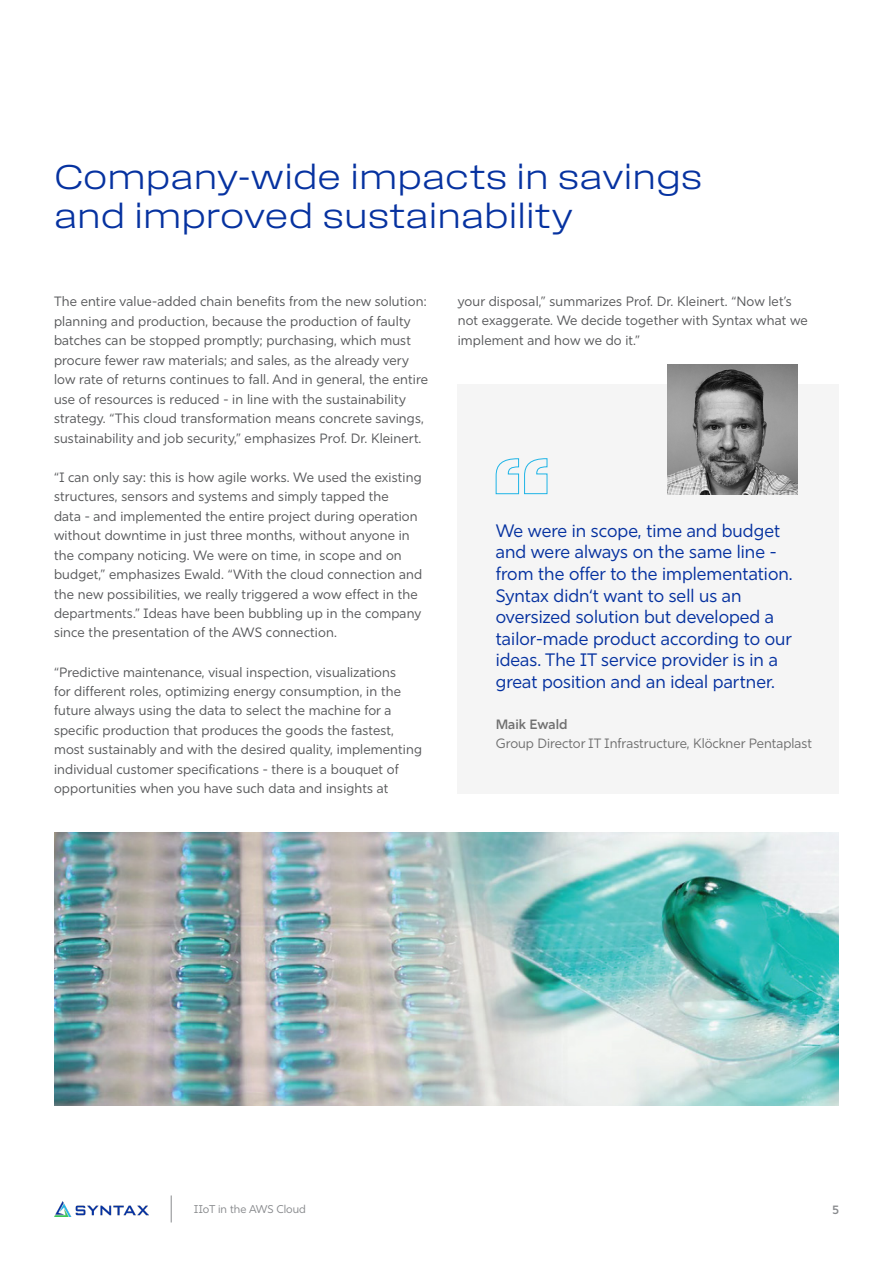
<style>
.page{position:relative;width:893px;height:1263px;background:#fff}
.page>*{position:absolute;margin:0;border:0;box-sizing:border-box;transform-origin:0 0}
.t1{font:36px/39px "Field Gothic No.71 Light Wide";color:#0632a0}
.t2{font:18px/21.6px "Rig Sans";color:#0632a0}
.t3{font:13.5px/19.5px "Rig Sans";letter-spacing:.01em;color:#58595b}
.t4{font:13.5px "Rig Sans";color:#707070}
.t5{font:600 13.5px "Rig Sans";color:#707070}
.t6{font:600 12px "Rig Sans";color:#888a8d}
.t7{font:11.25px "Rig Sans";color:#888a8d}
</style>
<div class="page">
<img style="left:54px;top:1201px;width:95px;height:15px">
<svg style="left:171px;top:1195px;width:1px;height:27px"></svg>
<div style="left:458px;top:384px;width:381px;height:410px;background:#f5f5f5"></div>
<svg style="left:495px;top:458px;width:53px;height:36px"></svg>
<img style="left:54px;top:832px;width:785px;height:274px">
<img style="left:668px;top:365px;width:129px;height:129px">
<h1 class="t1" style="left:54px;top:157px;width:650px">Company-wide impacts in savings and improved sustainability</h1>
<p class="t3" style="left:54px;top:292px;width:376px">The entire value-added chain benefits from the new solution: planning and production, because the production of faulty batches can be stopped promptly; purchasing, which must procure fewer raw materials; and sales, as the already very low rate of returns continues to fall. And in general, the entire use of resources is reduced - in line with the sustainability strategy. “This cloud transformation means concrete savings, sustainability and job security,” emphasizes Prof. Dr. Kleinert.</p>
<p class="t3" style="left:54px;top:467px;width:370px">“I can only say: this is how agile works. We used the existing structures, sensors and systems and simply tapped the<br>data - and implemented the entire project during operation without downtime in just three months, without anyone in the company noticing. We were on time, in scope and on budget,” emphasizes Ewald. “With the cloud connection and the new possibilities, we really triggered a wow effect in the departments.” Ideas have been bubbling up in the company since the presentation of the AWS connection.</p>
<p class="t3" style="left:54px;top:662px;width:369px">“Predictive maintenance, visual inspection, visualizations<br>for different roles, optimizing energy consumption, in the future always using the data to select the machine for a specific production that produces the goods the fastest, most sustainably and with the desired quality, implementing individual customer specifications - there is a bouquet of opportunities when you have such data and insights at</p>
<p class="t3" style="left:458px;top:292px;width:352px">your disposal,” summarizes Prof. Dr. Kleinert. “Now let’s not exaggerate. We decide together with Syntax what we implement and how we do it.”</p>
<p class="t2" style="left:496px;top:520px;width:298px">We were in scope, time and budget and were always on the same line - from the offer to the implementation.<br>Syntax didn‘t want to sell us an oversized solution but developed a tailor-made product according to our ideas. The IT service provider is in a great position and an ideal partner.</p>
<p class="t5" style="left:496px;top:716px;width:73px">Maik Ewald</p>
<p class="t4" style="left:496px;top:735px;width:318px">Group Director IT Infrastructure, Klöckner Pentaplast</p>
<p class="t7" style="left:194px;top:1202px;width:114px">IIoT in the AWS Cloud</p>
<p class="t6" style="left:832px;top:1202px;width:8px">5</p>
</div>
